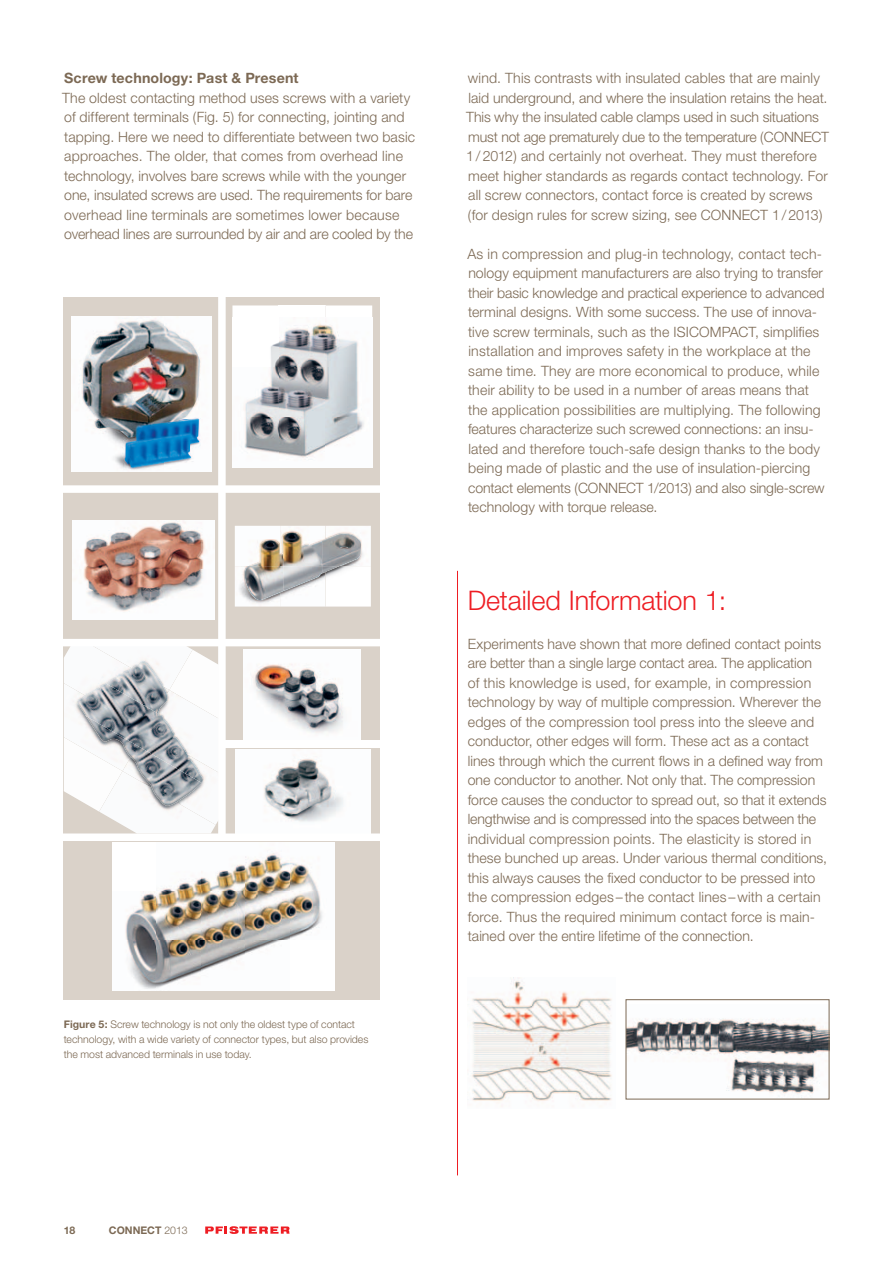
<style>
.page{position:relative;width:893px;height:1263px;background:#fff}
.page>*{position:absolute;margin:0;border:0;box-sizing:border-box;transform-origin:0 0}
.t1{font:300 27px "Helvetica Neue";letter-spacing:-.005em;color:#ee1d23}
.t2{font:300 14.25px/19.5px "Helvetica Neue";letter-spacing:.005em;color:#7c6954}
.t3{font:700 14.25px "Helvetica Neue";letter-spacing:.01em;color:#7c6954}
.t4{font:300 10.5px/15px "Helvetica Neue";color:#7c6954}
.t5{font:700 10.5px "Helvetica Neue";color:#7c6954}
.s1{font-weight:700}
.s2{font-weight:300}
</style>
<div class="page">
<div style="left:64px;top:298px;width:316px;height:702px;background:#dad2c9"></div>
<svg style="left:205px;top:1226px;width:85px;height:8px"></svg>
<hr style="left:457px;top:571px;width:1px;height:604px;background:#ee1d23">
<img style="left:235px;top:526px;width:45px;height:40px">
<img style="left:280px;top:526px;width:45px;height:10px">
<img style="left:325px;top:526px;width:46px;height:40px">
<img style="left:235px;top:566px;width:45px;height:40px">
<img style="left:280px;top:573px;width:45px;height:33px">
<div style="left:325px;top:566px;width:46px;height:40px;background:#fff"></div>
<img style="left:243px;top:650px;width:118px;height:90px">
<img style="left:256px;top:666px;width:83px;height:60px">
<img style="left:112px;top:842px;width:45px;height:148px">
<img style="left:157px;top:842px;width:178px;height:148px">
<div style="left:72px;top:317px;width:140px;height:103px;background:#fcfdfe"></div>
<img style="left:72px;top:368px;width:93px;height:103px">
<img style="left:165px;top:420px;width:47px;height:51px">
<img style="left:83px;top:321px;width:117px;height:146px">
<div style="left:235px;top:750px;width:135px;height:83px;background:#fcfdfe"></div>
<img style="left:265px;top:760px;width:66px;height:56px">
<img style="left:73px;top:521px;width:142px;height:49px">
<div style="left:73px;top:570px;width:142px;height:49px;background:#fcfdfe"></div>
<img style="left:85px;top:524px;width:117px;height:84px">
<img style="left:232px;top:305px;width:47px;height:54px">
<img style="left:279px;top:305px;width:47px;height:12px">
<img style="left:326px;top:305px;width:46px;height:12px">
<img style="left:232px;top:359px;width:1px;height:54px">
<img style="left:372px;top:359px;width:1px;height:54px">
<img style="left:232px;top:413px;width:1px;height:54px">
<img style="left:279px;top:467px;width:47px;height:1px">
<img style="left:248px;top:536px;width:35px;height:30px">
<img style="left:283px;top:532px;width:78px;height:34px">
<img style="left:322px;top:533px;width:39px;height:33px">
<img style="left:245px;top:566px;width:38px;height:34px">
<img style="left:283px;top:566px;width:39px;height:25px">
<img style="left:322px;top:566px;width:17px;height:7px">
<img style="left:169px;top:646px;width:24px;height:4px">
<img style="left:169px;top:650px;width:49px;height:40px">
<div style="left:64px;top:646px;width:105px;height:38px;background:#fafbfc"></div>
<img style="left:203px;top:690px;width:15px;height:65px">
<img style="left:64px;top:683px;width:42px;height:54px">
<img style="left:203px;top:755px;width:15px;height:69px">
<img style="left:64px;top:737px;width:35px;height:75px">
<img style="left:99px;top:771px;width:117px;height:62px">
<div style="left:218px;top:296px;width:8px;height:543px;background:#fff"></div>
<div style="left:219px;top:740px;width:168px;height:7px;background:#fff"></div>
<div style="left:62px;top:833px;width:319px;height:8px;background:#fff"></div>
<div style="left:62px;top:639px;width:319px;height:7px;background:#fff"></div>
<div style="left:62px;top:485px;width:319px;height:8px;background:#fff"></div>
<img style="left:106px;top:662px;width:62px;height:22px">
<img style="left:78px;top:684px;width:125px;height:99px">
<img style="left:86px;top:716px;width:116px;height:90px">
<img style="left:233px;top:317px;width:93px;height:150px">
<img style="left:326px;top:317px;width:46px;height:150px">
<img style="left:471px;top:977px;width:141px;height:126px">
<img style="left:628px;top:1018px;width:199px;height:78px">
<div style="left:626px;top:999px;width:203px;height:100px;border:1px solid #7c6954"></div>
<p class="t3" style="left:64px;top:69px;width:236px">Screw technology: Past &amp; Present</p>
<p class="t2" style="left:62px;top:88px;width:354px">The oldest contacting method uses screws with a variety of different terminals (Fig. 5) for connecting, jointing and tapping. Here we need to differentiate between two basic approaches. The older, that comes from overhead line technology, involves bare screws while with the younger one, insulated screws are used. The requirements for bare overhead line terminals are sometimes lower because overhead lines are surrounded by air and are cooled by the</p>
<p class="t4" style="left:64px;top:1016px;width:306px"><span class="s1">Figure 5:</span> Screw technology is not only the oldest type of contact technology, with a wide variety of connector types, but also provides the most advanced terminals in use today.</p>
<p class="t2" style="left:466px;top:68px;width:364px">wind. This contrasts with insulated cables that are mainly laid underground, and where the insulation retains the heat.<br>This why the insulated cable clamps used in such situations must not age prematurely due to the temperature (CONNECT 1 / 2012) and certainly not overheat. They must therefore meet higher standards as regards contact technology. For all screw connectors, contact force is created by screws (for design rules for screw sizing, see CONNECT 1 / 2013)</p>
<p class="t2" style="left:467px;top:244px;width:359px">As in compression and plug-in technology, contact tech&shy;nology equipment manufacturers are also trying to transfer their basic knowledge and practical experience to advanced terminal designs. With some success. The use of innova&shy;tive screw terminals, such as the ISICOMPACT, simplifies installation and improves safety in the workplace at the same time. They are more economical to produce, while their ability to be used in a number of areas means that the application possibilities are multiplying. The following features characterize such screwed connections: an insu&shy;lated and therefore touch-safe design thanks to the body being made of plastic and the use of insulation-piercing contact elements (CONNECT 1/2013) and also single-screw technology with torque release.</p>
<h1 class="t1" style="left:468px;top:584px;width:260px">Detailed Information 1:</h1>
<p class="t2" style="left:468px;top:634px;width:361px">Experiments have shown that more defined contact points are better than a single large contact area. The application<br>of this knowledge is used, for example, in compression technology by way of multiple compression. Wherever the edges of the compression tool press into the sleeve and conductor, other edges will form. These act as a contact lines through which the current flows in a defined way from one conductor to another. Not only that. The compression force causes the conductor to spread out, so that it extends lengthwise and is compressed into the spaces between the individual compression points. The elasticity is stored in these bunched up areas. Under various thermal conditions, this always causes the fixed conductor to be pressed into the compression edges – the contact lines – with a certain force. Thus the required minimum contact force is main&shy;tained over the entire lifetime of the connection.</p>
<p class="t5" style="left:64px;top:1224px;width:13px">18</p>
<p class="t5" style="left:109px;top:1224px;width:80px">CONNECT <span class="s2">2013</span></p>
</div>
